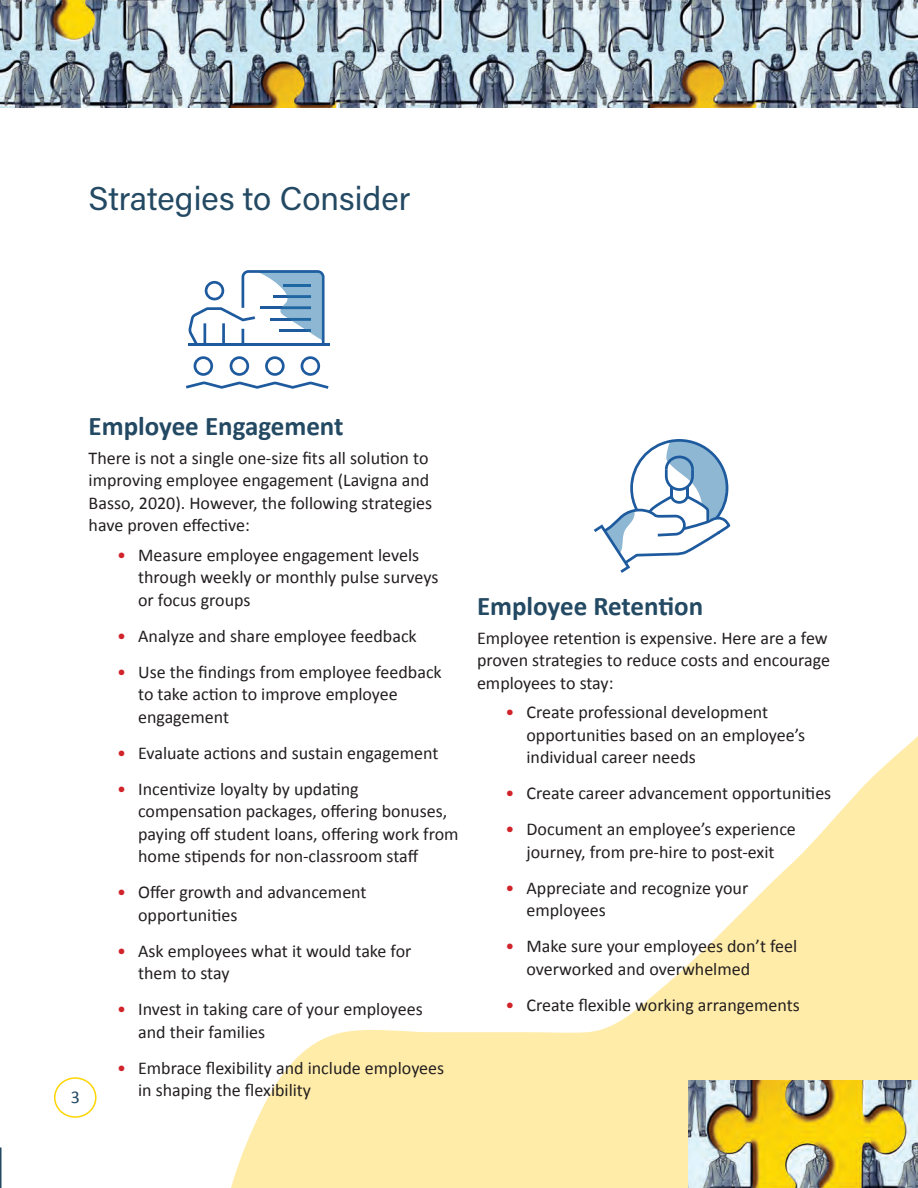
<style>
.page{position:relative;width:918px;height:1188px;background:#fff}
.page>*{position:absolute;margin:0;border:0;box-sizing:border-box;transform-origin:0 0}
.t1{font:33px "Acumin Variable Concept";color:#234963}
.t2{font:700 27px "Calibri";color:#234963}
.t3{font:18px/22.5px "Calibri";color:#231f20}
.t4{font:18px "Calibri";color:#234963}
.s1{color:#d1232a}
</style>
<div class="page">
<div style="left:54px;top:1077px;width:43px;height:41px;border:2px solid #fed503;border-radius:50%"></div>
<img style="left:0;top:0;width:918px;height:108px">
<hr style="left:188px;top:343px;width:141px;height:3px;background:#1e5a9e">
<svg style="left:194px;top:356px;width:19px;height:20px"></svg>
<svg style="left:230px;top:356px;width:19px;height:20px"></svg>
<svg style="left:265px;top:356px;width:20px;height:20px"></svg>
<svg style="left:301px;top:356px;width:19px;height:20px"></svg>
<svg style="left:189px;top:270px;width:136px;height:73px"></svg>
<svg style="left:231px;top:736px;width:687px;height:452px"></svg>
<svg style="left:594px;top:439px;width:136px;height:134px"></svg>
<img style="left:688px;top:1080px;width:230px;height:108px">
<svg style="left:186px;top:382px;width:143px;height:7px"></svg>
<svg style="left:0;top:1148px;width:1px;height:40px"></svg>
<h2 class="t1" style="left:89px;top:176px;width:323px">Strategies to Consider</h2>
<p class="t4" style="left:71px;top:1086px;width:11px">3</p>
<h3 class="t2" style="left:89px;top:408px;width:256px">Employee Engagement</h3>
<p class="t3" style="left:89px;top:447px;width:345px">There is not a single one-size fits all solution to improving employee engagement (Lavigna and Basso, 2020). However, the following strategies have proven effective:</p>
<p class="t3" style="left:138px;top:543px;width:302px;text-indent:-21px"><span class="s1">•</span> Measure employee engagement levels through weekly or monthly pulse surveys or focus groups</p>
<p class="t3" style="left:117px;top:624px;width:301px"><span class="s1">•</span> Analyze and share employee feedback</p>
<p class="t3" style="left:138px;top:660px;width:305px;text-indent:-21px"><span class="s1">•</span> Use the findings from employee feedback to take action to improve employee engagement</p>
<p class="t3" style="left:117px;top:741px;width:323px"><span class="s1">•</span> Evaluate actions and sustain engagement</p>
<p class="t3" style="left:138px;top:777px;width:322px;text-indent:-21px"><span class="s1">•</span> Incentivize loyalty by updating compensation packages, offering bonuses, paying off student loans, offering work from home stipends for non-classroom staff</p>
<p class="t3" style="left:138px;top:881px;width:230px;text-indent:-21px"><span class="s1">•</span> Offer growth and advancement opportunities</p>
<p class="t3" style="left:138px;top:939px;width:275px;text-indent:-21px"><span class="s1">•</span> Ask employees what it would take for them to stay</p>
<p class="t3" style="left:138px;top:998px;width:286px;text-indent:-21px"><span class="s1">•</span> Invest in taking care of your employees and their families</p>
<p class="t3" style="left:138px;top:1056px;width:308px;text-indent:-21px"><span class="s1">•</span> Embrace flexibility and include employees in shaping the flexibility</p>
<h3 class="t2" style="left:477px;top:588px;width:228px">Employee Retention</h3>
<p class="t3" style="left:477px;top:627px;width:355px">Employee retention is expensive. Here are a few proven strategies to reduce costs and encourage employees to stay:</p>
<p class="t3" style="left:526px;top:701px;width:280px;text-indent:-21px"><span class="s1">•</span> Create professional development opportunities based on an employee’s individual career needs</p>
<p class="t3" style="left:505px;top:782px;width:327px"><span class="s1">•</span> Create career advancement opportunities</p>
<p class="t3" style="left:505px;top:818px;width:292px;text-align:center"><span class="s1">•</span> Document an employee’s experience journey, from pre-hire to post-exit</p>
<p class="t3" style="left:526px;top:876px;width:223px;text-indent:-21px"><span class="s1">•</span> Appreciate and recognize your employees</p>
<p class="t3" style="left:526px;top:935px;width:272px;text-indent:-21px"><span class="s1">•</span> Make sure your employees don’t feel overworked and overwhelmed</p>
<p class="t3" style="left:505px;top:993px;width:296px"><span class="s1">•</span> Create flexible working arrangements</p>
</div>
